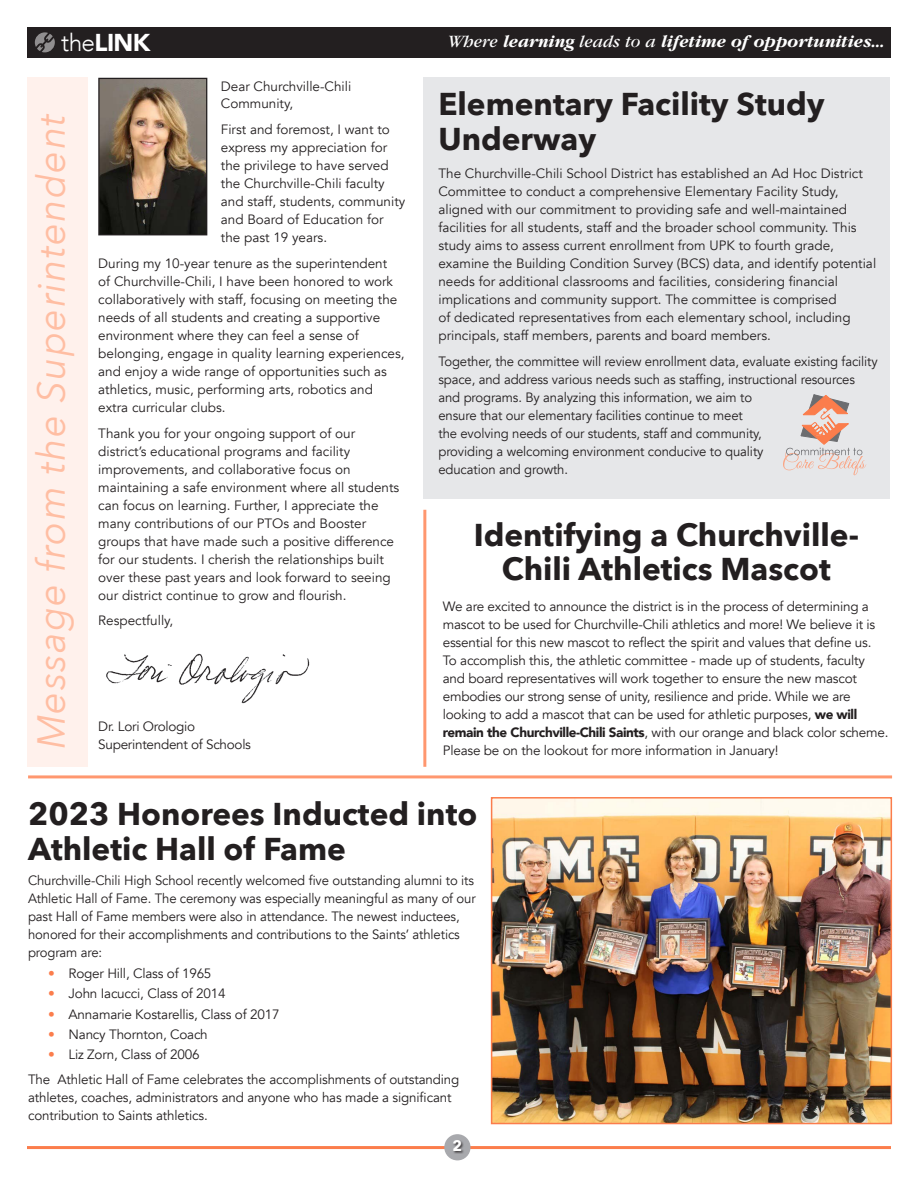
<style>
.page{position:relative;width:918px;height:1188px;background:#fff}
.page>*{position:absolute;margin:0;border:0;box-sizing:border-box;transform-origin:0 0}
.headline{font:italic 39px "Avenir Next";letter-spacing:.03em;color:#ffbea3}
.headline-2{font:700 31.5px/34.5px "Avenir Next";color:#231f20}
.t1{font:900 24.3px "Avenir";color:#fff}
.t2{font:italic 700 18px "Garamond";color:#fff}
.t3{font:700 15px "Avenir Next";color:#fff}
.text{font:13.5px/18px "Avenir";color:#231f20}
.text-2{font:13.5px/18px "Avenir";letter-spacing:-.02em;color:#231f20}
.s1{font-weight:300}
.s2{font-weight:400}
.s3{font-weight:900}
.s4{color:#fb7d4c}
</style>
<div class="page">
<div style="left:423px;top:78px;width:467px;height:421px;background:#e6e7e9"></div>
<svg style="left:783px;top:394px;width:83px;height:81px"></svg>
<img style="left:106px;top:653px;width:204px;height:51px">
<img style="left:100px;top:80px;width:105px;height:153px">
<div style="left:98px;top:78px;width:109px;height:157px;border:1px solid #231f20"></div>
<div style="left:27px;top:78px;width:60px;height:689px;background:#fff1ec"></div>
<hr style="left:423px;top:510px;width:3px;height:257px;background:#ff976f">
<hr style="left:28px;top:775px;width:864px;height:3px;background:#ff976f">
<img style="left:494px;top:800px;width:395px;height:321px">
<div style="left:491px;top:797px;width:401px;height:327px;border:2px solid #fb7d4c"></div>
<hr style="left:27px;top:1146px;width:864px;height:3px;background:#fb7d4c">
<div style="left:444px;top:1134px;width:27px;height:26px;background:#a8a9ad;border-radius:50%"></div>
<div style="left:453px;top:1140px;width:11px;height:14px;background:#231f20;opacity:.75"></div>
<div style="left:27px;top:27px;width:864px;height:30px;background:#231f20"></div>
<svg style="left:35px;top:32px;width:20px;height:20px"></svg>
<h3 class="t1" style="left:61px;top:21px;width:91px"><span class="s1">the</span>LINK</h3>
<h3 class="t2" style="left:448px;top:31px;width:438px"><span class="s2">Where</span> learning <span class="s2">leads to a</span> lifetime of opportunities...</h3>
<p class="headline" style="left:18px;top:749px;width:637px;rotate:-90deg">Message from the Superintendent</p>
<p class="text" style="left:221px;top:79px;width:132px;line-height:16.5px">Dear Churchville-Chili<br>Community,</p>
<p class="text" style="left:221px;top:120px;width:186px">First and foremost, I want to express my appreciation for the privilege to have served the Churchville-Chili faculty and staff, students, community and Board of Education for the past 19 years.</p>
<p class="text" style="left:98px;top:255px;width:308px">During my 10-year tenure as the superintendent<br>of Churchville-Chili, I have been honored to work collaboratively with staff, focusing on meeting the needs of all students and creating a supportive environment where they can feel a sense of belonging, engage in quality learning experiences, and enjoy a wide range of opportunities such as athletics, music, performing arts, robotics and extra curricular clubs.</p>
<p class="text" style="left:98px;top:425px;width:302px">Thank you for your ongoing support of our district’s educational programs and facility improvements, and collaborative focus on maintaining a safe environment where all students can focus on learning. Further, I appreciate the many contributions of our PTOs and Booster groups that have made such a positive difference for our students. I cherish the relationships built over these past years and look forward to seeing our district continue to grow and flourish.</p>
<p class="text" style="left:98px;top:611px;width:77px">Respectfully,</p>
<p class="text-2" style="left:98px;top:718px;width:154px">Dr. Lori Orologio<br>Superintendent of Schools</p>
<p class="headline-2" style="left:438px;top:87px;width:388px">Elementary Facility Study<br>Underway</p>
<p class="text" style="left:438px;top:164px;width:439px">The Churchville-Chili School District has established an Ad Hoc District Committee to conduct a comprehensive Elementary Facility Study, aligned with our commitment to providing safe and well-maintained facilities for all students, staff and the broader school community. This study aims to assess current enrollment from UPK to fourth grade, examine the Building Condition Survey (BCS) data, and identify potential needs for additional classrooms and facilities, considering financial implications and community support. The committee is comprised<br>of dedicated representatives from each elementary school, including principals, staff members, parents and board members.</p>
<p class="text" style="left:438px;top:352px;width:441px">Together, the committee will review enrollment data, evaluate existing facility space, and address various needs such as staffing, instructional resources and programs. By analyzing this information, we aim to<br>ensure that our elementary facilities continue to meet<br>the evolving needs of our students, staff and community,<br>providing a welcoming environment conducive to quality<br>education and growth.</p>
<p class="headline-2" style="left:474px;top:517px;width:387px;text-align:center">Identifying a Churchville-<br>Chili Athletics Mascot</p>
<p class="text" style="left:443px;top:598px;width:447px">We are excited to announce the district is in the process of determining a mascot to be used for Churchville-Chili athletics and more! We believe it is essential for this new mascot to reflect the spirit and values that define us.<br>To accomplish this, the athletic committee - made up of students, faculty and board representatives will work together to ensure the new mascot embodies our strong sense of unity, resilience and pride. While we are looking to add a mascot that can be used for athletic purposes, <span class="s3">we will remain the Churchville-Chili Saints</span>, with our orange and black color scheme.<br>Please be on the lookout for more information in January!</p>
<p class="headline-2" style="left:28px;top:797px;width:451px">2023 Honorees Inducted into<br>Athletic Hall of Fame</p>
<p class="text" style="left:28px;top:871px;width:449px">Churchville-Chili High School recently welcomed five outstanding alumni to its Athletic Hall of Fame. The ceremony was especially meaningful as many of our past Hall of Fame members were also in attendance. The newest inductees, honored for their accomplishments and contributions to the Saints’ athletics program are:</p>
<p class="text" style="left:48px;top:965px;width:165px"><span class="s4">•</span> Roger Hill, Class of 1965</p>
<p class="text" style="left:48px;top:985px;width:179px"><span class="s4">•</span> John Iacucci, Class of 2014</p>
<p class="text" style="left:48px;top:1005px;width:233px"><span class="s4">•</span> Annamarie Kostarellis, Class of 2017</p>
<p class="text" style="left:48px;top:1025px;width:161px"><span class="s4">•</span> Nancy Thornton, Coach</p>
<p class="text" style="left:48px;top:1046px;width:153px"><span class="s4">•</span> Liz Zorn, Class of 2006</p>
<p class="text" style="left:28px;top:1070px;width:433px">The Athletic Hall of Fame celebrates the accomplishments of outstanding athletes, coaches, administrators and anyone who has made a significant contribution to Saints athletics.</p>
<p class="t3" style="left:453px;top:1133px;width:11px">2</p>
</div>
